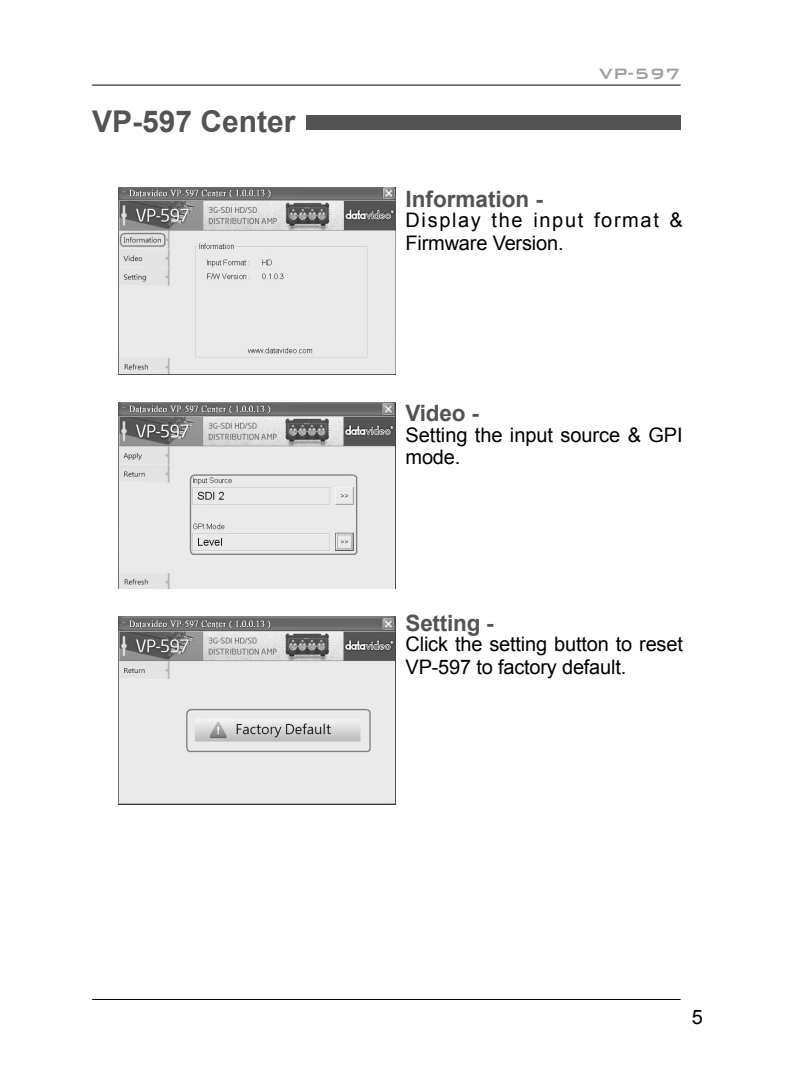
<style>
.page{position:relative;width:787px;height:1092px;background:#fff}
.page>*{position:absolute;margin:0;border:0;box-sizing:border-box;transform-origin:0 0}
.t1{font:700 30px "Arial";color:#535353}
.t2{font:700 22.5px "Arial";letter-spacing:-.005em;color:#535353}
.t3{font:20px/22.5px "Arial";letter-spacing:-.01em;color:#000}
.t4{font:20px/22.5px "Arial";letter-spacing:.08em;color:#000}
.t5{font:500 20px "Bank Gothic";color:#9e9e9e}
</style>
<div class="page">
<hr style="left:92px;top:998px;width:588px;height:1px;background:#000">
<hr style="left:92px;top:85px;width:588px;height:1px;background:#000">
<div style="left:306px;top:115px;width:374px;height:15px;background:#535353"></div>
<img style="left:119px;top:187px;width:277px;height:187px">
<img style="left:119px;top:402px;width:277px;height:186px">
<img style="left:119px;top:616px;width:277px;height:188px">
<h1 class="t1" style="left:92px;top:102px;width:205px">VP-597 Center</h1>
<p class="t5" style="left:599px;top:58px;width:83px">VP-597</p>
<p class="t2" style="left:405px;top:184px;width:139px">Information -</p>
<p class="t4" style="left:405px;top:209px;width:279px">Display the input format &amp;<br>Firmware Version.</p>
<p class="t2" style="left:405px;top:398px;width:75px">Video -</p>
<p class="t3" style="left:405px;top:423px;width:279px">Setting the input source &amp; GPI mode.</p>
<p class="t2" style="left:405px;top:608px;width:90px">Setting -</p>
<p class="t3" style="left:405px;top:633px;width:279px">Click the setting button to reset<br>VP-597 to factory default.</p>
<p class="t3" style="left:691px;top:1005px;width:13px">5</p>
</div>
